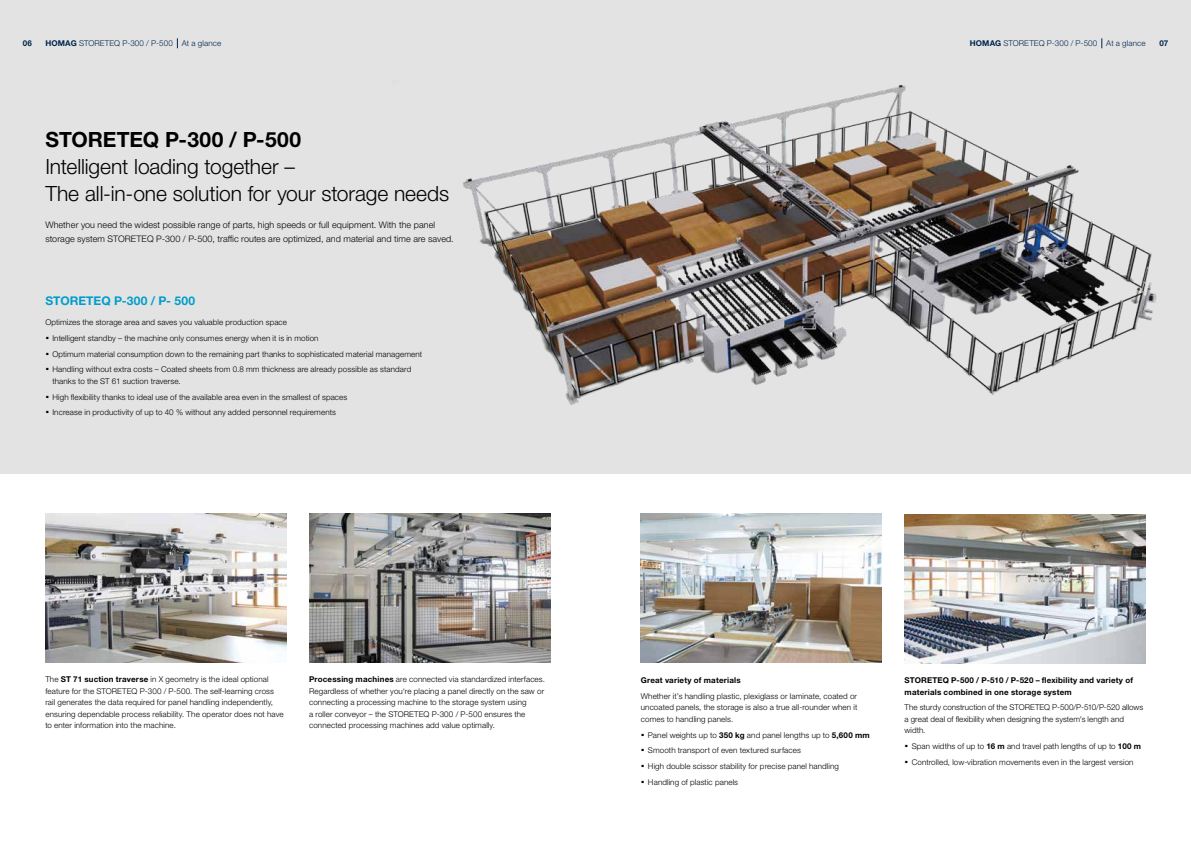
<style>
.page{position:relative;width:1191px;height:842px;background:#fff}
.page>*{position:absolute;margin:0;border:0;box-sizing:border-box;transform-origin:0 0}
.t1{font:300 21px/27.2px "Helvetica Neue LTW1 G";letter-spacing:-.005em;color:#000}
.t2{font:700 21px "Helvetica Neue LTW1 G";color:#000}
.t3{font:700 12px "Helvetica Neue LTW1 G";letter-spacing:.005em;color:#009dcc}
.t4{font:300 9px/13.6px "Helvetica Neue LTW1 G";letter-spacing:.01em;color:#000}
.t5{font:300 8px/11.5px "Helvetica Neue LTW1 G";letter-spacing:.015em;color:#000}
.t6{font:700 8px/11.5px "Helvetica Neue LTW1 G";letter-spacing:.02em;color:#000}
.t7{font:300 8px "Helvetica Neue LTW1 G";letter-spacing:.015em;color:#00254b}
.t8{font:700 8px "Helvetica Neue LTW1 G";color:#00254b}
.s1{font-weight:700}
.s2{font-weight:700;font-size:14px}
</style>
<div class="page">
<div style="left:0;top:0;width:1191px;height:473px;background:#e3e3e3"></div>
<img style="left:309px;top:513px;width:241px;height:150px">
<img style="left:45px;top:513px;width:241px;height:150px">
<img style="left:463px;top:85px;width:694px;height:320px">
<img style="left:641px;top:513px;width:241px;height:150px">
<img style="left:904px;top:514px;width:241px;height:150px">
<p class="t7" style="left:45px;top:39px;width:177px"><span class="s1">HOMAG</span> STORETEQ P-300 / P-500 At a glance</p>
<p class="t7" style="left:969px;top:39px;width:177px"><span class="s1">HOMAG</span> STORETEQ P-300 / P-500 At a glance</p>
<p class="t8" style="left:23px;top:39px;width:11px">06</p>
<p class="t8" style="left:1159px;top:39px;width:10px">07</p>
<h1 class="t2" style="left:45px;top:126px;width:257px">STORETEQ P-300 / P-500</h1>
<h1 class="t1" style="left:45px;top:153px;width:405px">Intelligent loading together –<br>The all-in-one solution for your storage needs</h1>
<p class="t4" style="left:45px;top:218px;width:410px">Whether you need the widest possible range of parts, high speeds or full equipment. With the panel storage system STORETEQ P-300 / P-500, traffic routes are optimized, and material and time are saved.</p>
<h2 class="t3" style="left:45px;top:293px;width:151px">STORETEQ P-300 / P- 500</h2>
<p class="t5" style="left:45px;top:314px;width:378px;line-height:15.8px">Optimizes the storage area and saves you valuable production space<br><span class="s2">·</span> Intelligent standby – the machine only consumes energy when it is in motion<br><span class="s2">·</span> Optimum material consumption down to the remaining part thanks to sophisticated material management <span class="s2">·</span> Handling without extra costs – Coated sheets from 0.8 mm thickness are already possible as standard</p>
<p class="t5" style="left:45px;top:373px;width:303px;line-height:15.8px;text-indent:7px">thanks to the ST 61 suction traverse.<br><span class="s2">·</span> High flexibility thanks to ideal use of the available area even in the smallest of spaces <span class="s2">·</span> Increase in productivity of up to 40 % without any added personnel requirements</p>
<p class="t5" style="left:45px;top:673px;width:240px">The <span class="s1">ST 71 suction traverse</span> in X geometry is the ideal optional feature for the STORETEQ P-300 / P-500. The self-learning cross rail generates the data required for panel handling independently, ensuring dependable process reliability. The operator does not have to enter information into the machine.</p>
<p class="t5" style="left:309px;top:673px;width:237px"><span class="s1">Processing machines</span> are connected via standardized interfaces.<br>Regardless of whether you‘re placing a panel directly on the saw or connecting a processing machine to the storage system using<br>a roller conveyor – the STORETEQ P-300 / P-500 ensures the connected processing machines add value optimally.</p>
<p class="t6" style="left:641px;top:674px;width:101px">Great variety of materials</p>
<p class="t5" style="left:641px;top:690px;width:218px;text-align:justify">Whether it’s handling plastic, plexiglass or laminate, coated or uncoated panels, the storage is also a true all-rounder when it comes to handling panels.</p>
<p class="t5" style="left:641px;top:727px;width:230px;line-height:15.8px"><span class="s2">·</span> Panel weights up to <span class="s1">350 kg</span> and panel lengths up to <span class="s1">5,600 mm </span><span class="s2">·</span> Smooth transport of even textured surfaces<br><span class="s2">·</span> High double scissor stability for precise panel handling<br><span class="s2">·</span> Handling of plastic panels</p>
<p class="t6" style="left:904px;top:674px;width:230px">STORETEQ P-500 / P-510 / P-520 – flexibility and variety of materials combined in one storage system</p>
<p class="t5" style="left:904px;top:702px;width:240px">The sturdy construction of the STORETEQ P-500/P-510/P-520 allows a great deal of flexibility when designing the system's length and width.</p>
<p class="t5" style="left:904px;top:738px;width:238px;line-height:15.8px"><span class="s2">·</span> Span widths of up to <span class="s1">16 m</span> and travel path lengths of up to <span class="s1">100 m </span><span class="s2">·</span> Controlled, low-vibration movements even in the largest version</p>
</div>
